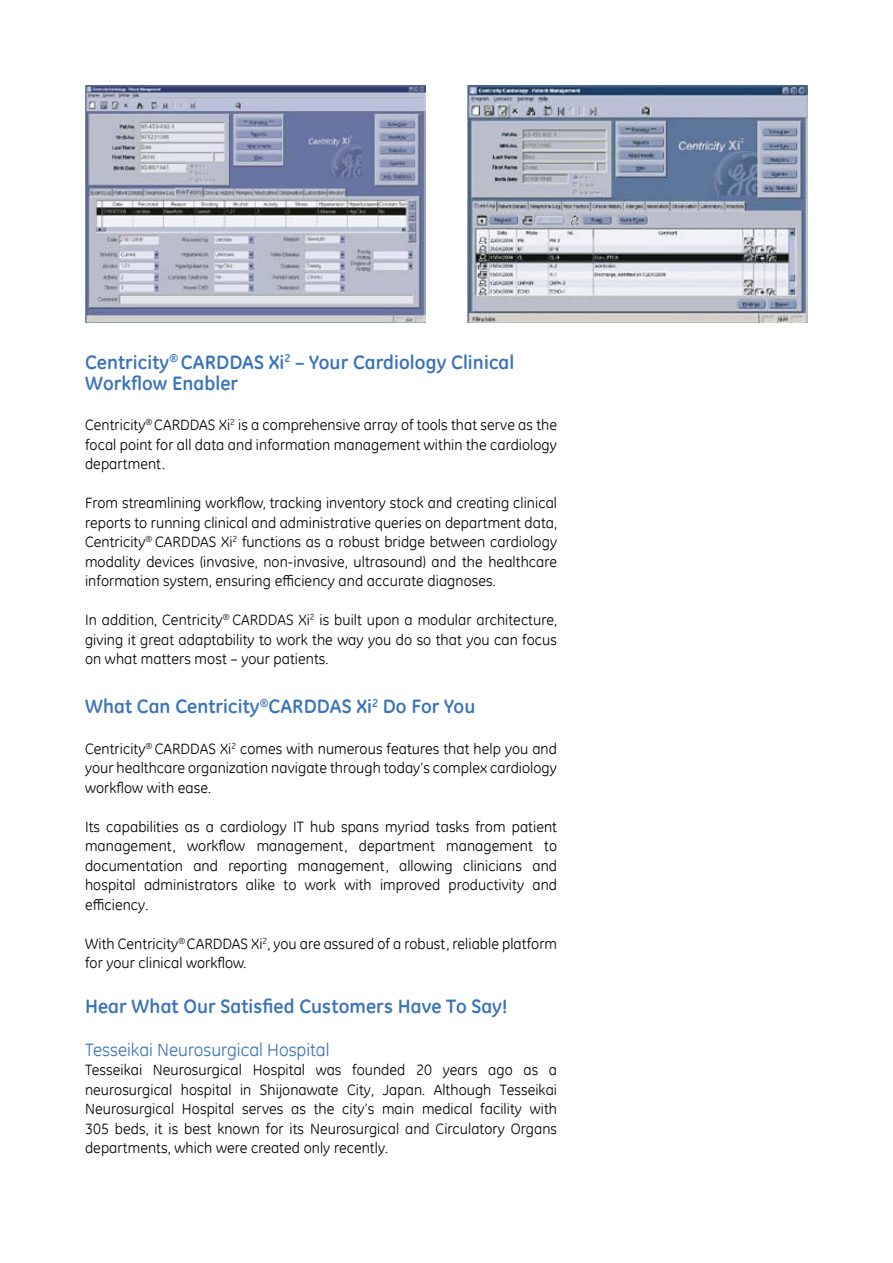
<style>
.page{position:relative;width:893px;height:1263px;background:#fff}
.page>*{position:absolute;margin:0;border:0;box-sizing:border-box;transform-origin:0 0}
.t1{font:700 19.5px/21px "GE Inspira";letter-spacing:.005em;color:#3b73b9}
.t2{font:18px "GE Inspira";color:#3b73b9}
.t3{font:15px/19.5px "GE Inspira";letter-spacing:.005em;color:#000;text-align:justify}
</style>
<div class="page">
<img style="left:85px;top:85px;width:340px;height:237px">
<img style="left:468px;top:85px;width:340px;height:237px">
<h1 class="t1" style="left:85px;top:351px;width:431px">Centricity<sup>®</sup> CARDDAS Xi<sup>2</sup> – Your Cardiology Clinical<br>Workflow Enabler</h1>
<p class="t3" style="left:85px;top:415px;width:474px">Centricity<sup>®</sup> CARDDAS Xi<sup>2</sup> is a comprehensive array of tools that serve as the focal point for all data and information management within the cardiology department.</p>
<p class="t3" style="left:85px;top:493px;width:474px">From streamlining workflow, tracking inventory stock and creating clinical reports to running clinical and administrative queries on department data, Centricity<sup>®</sup> CARDDAS Xi<sup>2</sup> functions as a robust bridge between cardiology modality devices (invasive, non-invasive, ultrasound) and the healthcare information system, ensuring efficiency and accurate diagnoses.</p>
<p class="t3" style="left:85px;top:610px;width:473px">In addition, Centricity<sup>®</sup> CARDDAS Xi<sup>2</sup> is built upon a modular architecture, giving it great adaptability to work the way you do so that you can focus on what matters most – your patients.</p>
<h1 class="t1" style="left:85px;top:696px;width:392px">What Can Centricity<sup>®</sup>CARDDAS Xi<sup>2</sup> Do For You</h1>
<p class="t3" style="left:85px;top:738px;width:473px">Centricity<sup>®</sup> CARDDAS Xi<sup>2</sup> comes with numerous features that help you and your healthcare organization navigate through today’s complex cardiology workflow with ease.</p>
<p class="t3" style="left:85px;top:816px;width:474px">Its capabilities as a cardiology IT hub spans myriad tasks from patient management, workflow management, department management to documentation and reporting management, allowing clinicians and hospital administrators alike to work with improved productivity and efficiency.</p>
<p class="t3" style="left:85px;top:933px;width:474px">With Centricity<sup>®</sup> CARDDAS Xi<sup>2</sup>, you are assured of a robust, reliable platform for your clinical workflow.</p>
<h1 class="t1" style="left:85px;top:995px;width:424px">Hear What Our Satisfied Customers Have To Say!</h1>
<p class="t2" style="left:85px;top:1038px;width:246px">Tesseikai Neurosurgical Hospital</p>
<p class="t3" style="left:85px;top:1060px;width:474px">Tesseikai Neurosurgical Hospital was founded 20 years ago as a neurosurgical hospital in Shijonawate City, Japan. Although Tesseikai Neurosurgical Hospital serves as the city’s main medical facility with 305 beds, it is best known for its Neurosurgical and Circulatory Organs departments, which were created only recently.</p>
</div>
